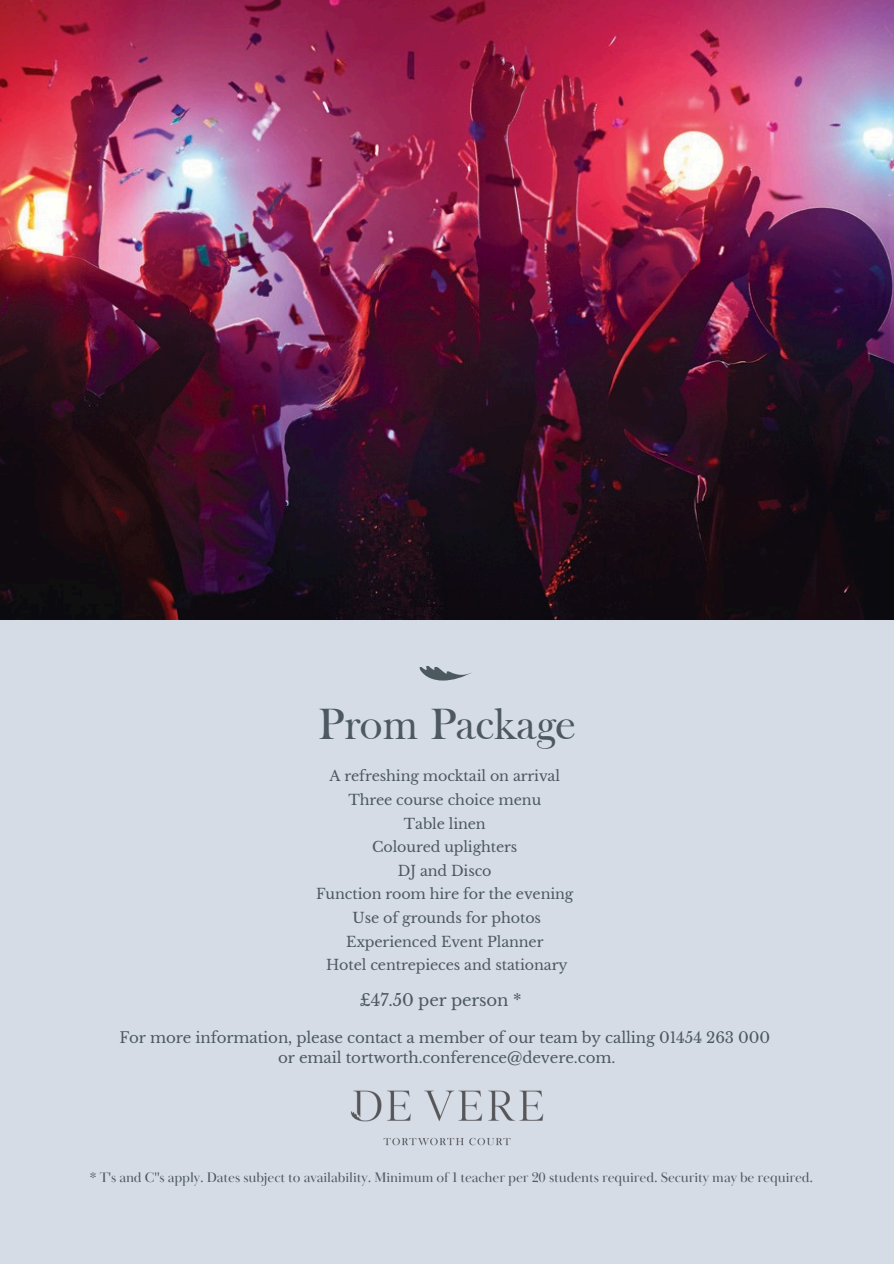
<style>
.page{position:relative;width:894px;height:1264px;background:#fff}
.page>*{position:absolute;margin:0;border:0;box-sizing:border-box;transform-origin:0 0}
.t1{font:45px "Frys Baskerville BT";letter-spacing:-.01em;color:#4c595f}
.t2{font:16.5px "Libre Baskerville";letter-spacing:-.01em;color:#4c595f}
.t3{font:15px/20.2px "Libre Baskerville";letter-spacing:-.01em;color:#4c595f;text-align:center}
.t4{font:14.25px/23.5px "Libre Baskerville";letter-spacing:-.01em;color:#4c595f;text-align:center}
.t5{font:14.25px "Baskerville Display PT";letter-spacing:-.01em;color:#4c595f}
</style>
<div class="page">
<div style="left:0;top:0;width:893px;height:1263px;background:#d6dce5"></div>
<svg style="left:419px;top:666px;width:53px;height:14px"></svg>
<img style="left:0;top:0;width:893px;height:619px">
<img style="left:350px;top:1090px;width:194px;height:56px">
<p class="t1" style="left:318px;top:696px;width:259px">Prom Package</p>
<p class="t4" style="left:329px;top:764px;width:232px">A refreshing mocktail on arrival</p>
<p class="t4" style="left:348px;top:788px;width:194px">Three course choice menu</p>
<p class="t4" style="left:403px;top:812px;width:83px">Table linen</p>
<p class="t4" style="left:372px;top:835px;width:147px">Coloured uplighters</p>
<p class="t4" style="left:398px;top:859px;width:95px">DJ and Disco</p>
<p class="t4" style="left:316px;top:882px;width:259px">Function room hire for the evening</p>
<p class="t4" style="left:346px;top:906px;width:199px">Use of grounds for photos<br>Experienced Event Planner</p>
<h2 class="t4" style="left:326px;top:953px;width:243px">Hotel centrepieces and stationary</h2>
<h2 class="t2" style="left:359px;top:990px;width:163px">£47.50 per person *</h2>
<p class="t3" style="left:119px;top:1027px;width:652px">For more information, please contact a member of our team by calling 01454 263 000 or email tortworth.conference@devere.com.</p>
<p class="t5" style="left:89px;top:1168px;width:725px">* T's and C''s apply. Dates subject to availability. Minimum of 1 teacher per 20 students required. Security may be required.</p>
</div>
